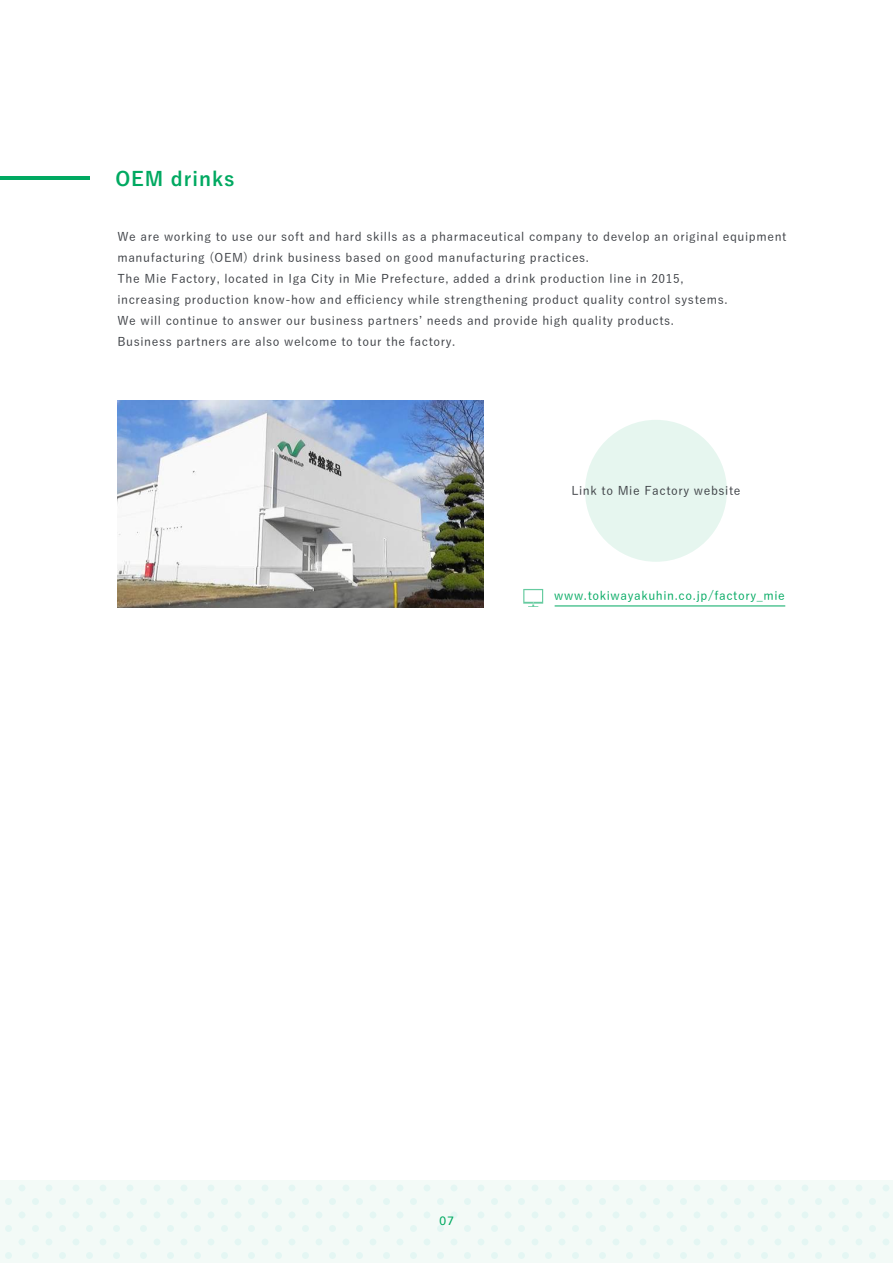
<style>
.page{position:relative;width:893px;height:1263px;background:#fff}
.page>*{position:absolute;margin:0;border:0;box-sizing:border-box;transform-origin:0 0}
.t1{font:700 19.5px "Yu Go";letter-spacing:.05em;color:#00a961}
.t2{font:500 12px/21px "Yu Go";letter-spacing:.05em;color:#3b3e43}
.t3{font:500 12px "Yu Go";letter-spacing:.05em;color:#00a961}
.t4{font:500 12px "Avenir";color:#00a961}
</style>
<div class="page">
<div style="left:0;top:1180px;width:893px;height:83px;background:linear-gradient(to right,#f1faf7,#f1faf7)"></div>
<div style="left:585px;top:420px;width:142px;height:142px;background:#e6f6ef;border-radius:50%"></div>
<hr style="left:0;top:177px;width:89px;height:3px;background:#00a961">
<img style="left:117px;top:401px;width:366px;height:207px">
<hr style="left:555px;top:606px;width:230px;height:1px;background:#00a961">
<svg style="left:523px;top:589px;width:20px;height:18px"></svg>
<h1 class="t1" style="left:115px;top:168px;width:121px">OEM drinks</h1>
<p class="t2" style="left:117px;top:224px;width:670px">We are working to use our soft and hard skills as a pharmaceutical company to develop an original equipment manufacturing (OEM) drink business based on good manufacturing practices.<br>The Mie Factory, located in Iga City in Mie Prefecture, added a drink production line in 2015,<br>increasing production know-how and efficiency while strengthening product quality control systems.<br>We will continue to answer our business partnersʼ needs and provide high quality products.<br>Business partners are also welcome to tour the factory.</p>
<p class="t2" style="left:571px;top:479px;width:171px">Link to Mie Factory website</p>
<p class="t3" style="left:554px;top:584px;width:232px">www.tokiwayakuhin.co.jp/factory_mie</p>
<p class="t4" style="left:439px;top:1210px;width:16px">07</p>
</div>
